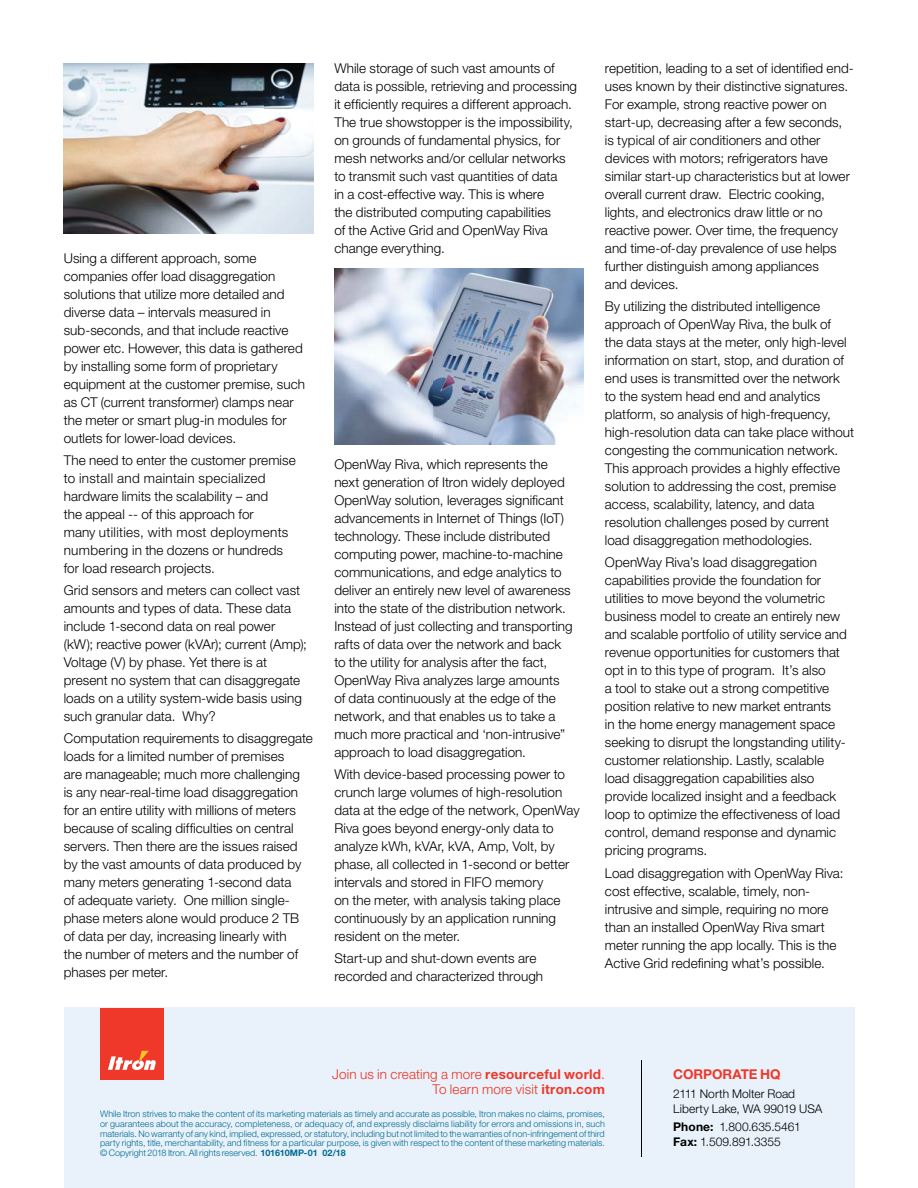
<style>
.page{position:relative;width:918px;height:1188px;background:#fff}
.page>*{position:absolute;margin:0;border:0;box-sizing:border-box;transform-origin:0 0}
.t1{font:300 13.5px/18px "Helvetica Neue LT Std";letter-spacing:.005em;color:#000}
.t2{font:300 13.5px/15px "Helvetica Neue LT Std";letter-spacing:.01em;color:#ee3124;text-align:right}
.t3{font:700 13.5px "Helvetica Neue LT Std";letter-spacing:-.005em;color:#ef3829}
.t4{font:300 12px/15px "Helvetica Neue LT Std";color:#000}
.t5{font:300 9px/9.8px "Helvetica Neue LT Std";color:#006991;text-align:justify}
.s1{font-weight:700;color:#ef3829}
.s2{color:#ef3829}
.s3{font-weight:700}
</style>
<div class="page">
<div style="left:64px;top:1008px;width:790px;height:180px;background:#e9f2fa"></div>
<div style="left:100px;top:1008px;width:64px;height:71px;background:#ef3829"></div>
<svg style="left:108px;top:1051px;width:48px;height:19px"></svg>
<hr style="left:641px;top:1060px;width:1px;height:96px;background:#000">
<img style="left:64px;top:64px;width:249px;height:169px">
<img style="left:334px;top:268px;width:250px;height:176px">
<p class="t1" style="left:64px;top:249px;width:243px">Using a different approach, some companies offer load disaggregation solutions that utilize more detailed and diverse data – intervals measured in sub-seconds, and that include reactive power etc. However, this data is gathered by installing some form of proprietary equipment at the customer premise, such as CT (current transformer) clamps near the meter or smart plug-in modules for outlets for lower-load devices.</p>
<p class="t1" style="left:64px;top:451px;width:233px">The need to enter the customer premise to install and maintain specialized hardware limits the scalability – and<br>the appeal -- of this approach for<br>many utilities, with most deployments numbering in the dozens or hundreds for load research projects.</p>
<p class="t1" style="left:64px;top:581px;width:245px">Grid sensors and meters can collect vast amounts and types of data. These data include 1-second data on real power (kW); reactive power (kVAr); current (Amp); Voltage (V) by phase. Yet there is at present no system that can disaggregate loads on a utility system-wide basis using such granular data. Why?</p>
<p class="t1" style="left:64px;top:729px;width:251px">Computation requirements to disaggregate loads for a limited number of premises<br>are manageable; much more challenging<br>is any near-real-time load disaggregation for an entire utility with millions of meters because of scaling difficulties on central servers. Then there are the issues raised by the vast amounts of data produced by many meters generating 1-second data<br>of adequate variety. One million single&shy;phase meters alone would produce 2 TB of data per day, increasing linearly with<br>the number of meters and the number of phases per meter.</p>
<p class="t1" style="left:334px;top:59px;width:244px">While storage of such vast amounts of data is possible, retrieving and processing it efficiently requires a different approach.<br>The true showstopper is the impossibility, on grounds of fundamental physics, for mesh networks and/or cellular networks to transmit such vast quantities of data<br>in a cost-effective way. This is where<br>the distributed computing capabilities<br>of the Active Grid and OpenWay Riva change everything.</p>
<p class="t1" style="left:334px;top:455px;width:240px">OpenWay Riva, which represents the next generation of Itron widely deployed OpenWay solution, leverages significant advancements in Internet of Things (IoT) technology. These include distributed computing power, machine-to-machine communications, and edge analytics to deliver an entirely new level of awareness into the state of the distribution network.<br>Instead of just collecting and transporting rafts of data over the network and back to the utility for analysis after the fact, OpenWay Riva analyzes large amounts of data continuously at the edge of the network, and that enables us to take a much more practical and ‘non-intrusive” approach to load disaggregation.</p>
<p class="t1" style="left:334px;top:765px;width:247px">With device-based processing power to crunch large volumes of high-resolution data at the edge of the network, OpenWay Riva goes beyond energy-only data to analyze kWh, kVAr, kVA, Amp, Volt, by phase, all collected in 1-second or better intervals and stored in FIFO memory<br>on the meter, with analysis taking place continuously by an application running resident on the meter.</p>
<p class="t1" style="left:334px;top:949px;width:210px">Start-up and shut-down events are recorded and characterized through</p>
<p class="t1" style="left:605px;top:59px;width:250px">repetition, leading to a set of identified end&shy;uses known by their distinctive signatures.<br>For example, strong reactive power on start-up, decreasing after a few seconds, is typical of air conditioners and other devices with motors; refrigerators have similar start-up characteristics but at lower overall current draw. Electric cooking, lights, and electronics draw little or no reactive power. Over time, the frequency and time-of-day prevalence of use helps further distinguish among appliances<br>and devices.</p>
<p class="t1" style="left:605px;top:297px;width:251px">By utilizing the distributed intelligence approach of OpenWay Riva, the bulk of<br>the data stays at the meter, only high-level information on start, stop, and duration of end uses is transmitted over the network to the system head end and analytics platform, so analysis of high-frequency, high-resolution data can take place without congesting the communication network.<br>This approach provides a highly effective solution to addressing the cost, premise access, scalability, latency, and data resolution challenges posed by current load disaggregation methodologies.</p>
<p class="t1" style="left:605px;top:553px;width:244px">OpenWay Riva’s load disaggregation capabilities provide the foundation for utilities to move beyond the volumetric business model to create an entirely new and scalable portfolio of utility service and revenue opportunities for customers that opt in to this type of program. It’s also<br>a tool to stake out a strong competitive position relative to new market entrants<br>in the home energy management space seeking to disrupt the longstanding utility&shy;customer relationship. Lastly, scalable load disaggregation capabilities also provide localized insight and a feedback loop to optimize the effectiveness of load control, demand response and dynamic pricing programs.</p>
<p class="t1" style="left:605px;top:864px;width:240px">Load disaggregation with OpenWay Riva: cost effective, scalable, timely, non&shy;intrusive and simple, requiring no more than an installed OpenWay Riva smart meter running the app locally. This is the Active Grid redefining what’s possible.</p>
<p class="t2" style="left:332px;top:1066px;width:274px">Join us in creating a more <span class="s1">resourceful world</span><span class="s2">.<br></span>To learn more visit <span class="s1">itron.com</span></p>
<p class="t3" style="left:673px;top:1066px;width:109px">CORPORATE HQ</p>
<p class="t4" style="left:673px;top:1086px;width:151px">2111 North Molter Road<br>Liberty Lake, WA 99019 USA</p>
<p class="t4" style="left:673px;top:1119px;width:129px"><span class="s3">Phone:</span> 1.800.635.5461<br><span class="s3">Fax:</span> 1.509.891.3355</p>
<p class="t5" style="left:100px;top:1109px;width:506px">While Itron strives to make the content of its marketing materials as timely and accurate as possible, Itron makes no claims, promises, or guarantees about the accuracy, completeness, or adequacy of, and expressly disclaims liability for errors and omissions in, such materials. No warranty of any kind, implied, expressed, or statutory, including but not limited to the warranties of non-infringement of third party rights, title, merchantability, and fitness for a particular purpose, is given with respect to the content of these marketing materials. © Copyright 2018 Itron. All rights reserved. <span class="s3">101610MP-01 02/18</span></p>
</div>
